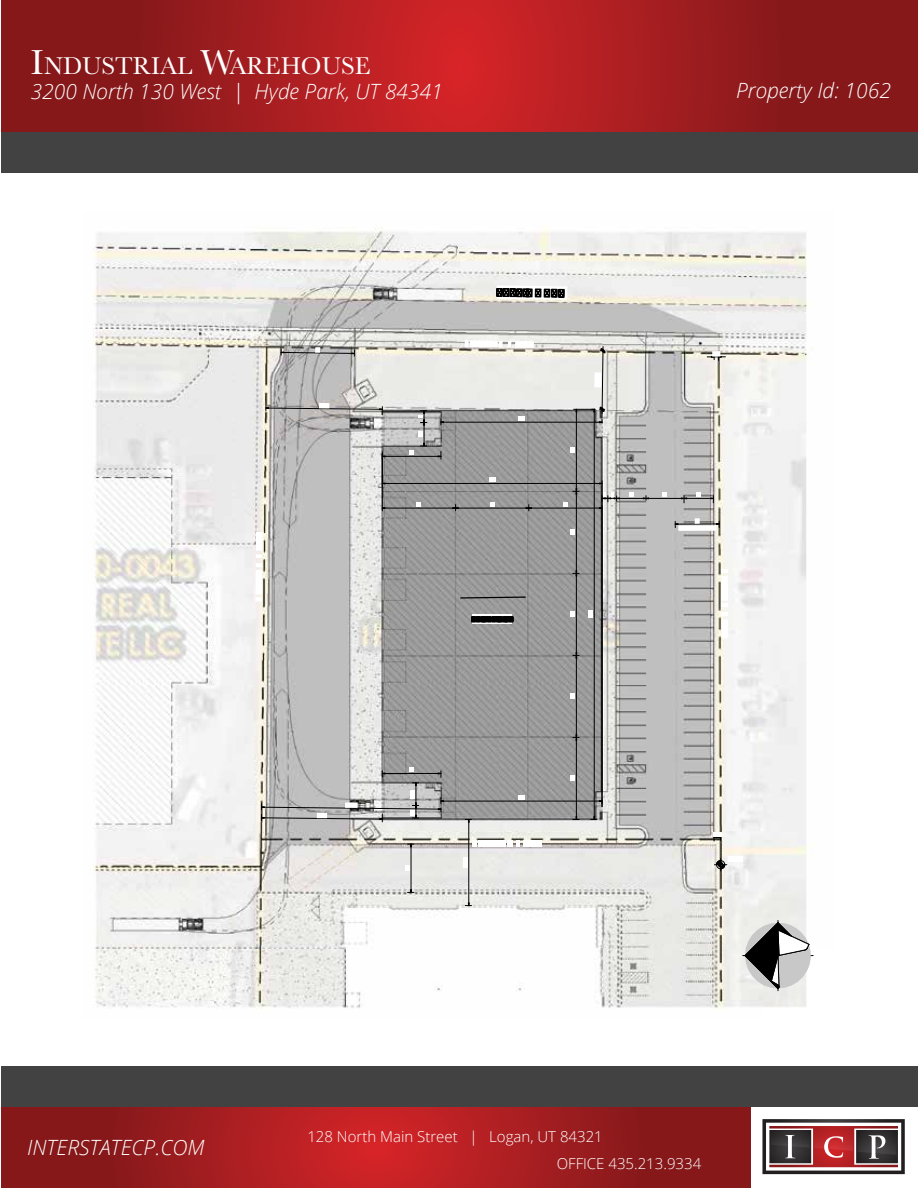
<style>
.page{position:relative;width:918px;height:1188px;background:#fff}
.page>*{position:absolute;margin:0;border:0;box-sizing:border-box;transform-origin:0 0}
.t1{font:25.2px "Baskerville";color:#fff}
.t2{font:italic 300 21px "Open Sans";color:#fff}
.t3{font:300 15px/26.7px "Open Sans";color:#fff}
.s1{font-size:36px}
</style>
<div class="page">
<svg style="left:1px;top:1106px;width:750px;height:82px;background:#a01d1f"></svg>
<svg style="left:1px;top:0;width:917px;height:132px;background:#a21c1f"></svg>
<svg style="left:762px;top:1119px;width:143px;height:55px"></svg>
<svg style="left:771px;top:1131px;width:39px;height:17px"></svg>
<svg style="left:814px;top:1127px;width:39px;height:24px"></svg>
<svg style="left:858px;top:1131px;width:38px;height:24px"></svg>
<div style="left:1px;top:1066px;width:917px;height:40px;background:#434243"></div>
<div style="left:1px;top:132px;width:917px;height:41px;background:#434243"></div>
<img style="left:93px;top:227px;width:721px;height:782px">
<svg style="left:714px;top:859px;width:13px;height:12px"></svg>
<div style="left:728px;top:856px;width:15px;height:5px;background:#fff"></div>
<svg style="left:516px;top:840px;width:4px;height:7px"></svg>
<div style="left:478px;top:840px;width:28px;height:7px;background:#fff"></div>
<div style="left:523px;top:840px;width:19px;height:7px;background:#fff"></div>
<svg style="left:473px;top:840px;width:4px;height:7px"></svg>
<div style="left:507px;top:840px;width:6px;height:7px;background:#fff"></div>
<svg style="left:460px;top:596px;width:66px;height:3px"></svg>
<div style="left:470px;top:340px;width:28px;height:7px;background:#fff"></div>
<div style="left:515px;top:341px;width:19px;height:7px;background:#fff"></div>
<svg style="left:465px;top:340px;width:4px;height:7px"></svg>
<svg style="left:499px;top:341px;width:12px;height:6px"></svg>
<div style="left:255px;top:570px;width:7px;height:25px;background:#fff"></div>
<div style="left:256px;top:532px;width:7px;height:19px;background:#fff"></div>
<svg style="left:255px;top:597px;width:7px;height:5px"></svg>
<svg style="left:256px;top:554px;width:6px;height:13px"></svg>
<div style="left:721px;top:576px;width:7px;height:25px;background:#fff"></div>
<div style="left:721px;top:619px;width:7px;height:19px;background:#fff"></div>
<svg style="left:721px;top:569px;width:7px;height:4px"></svg>
<svg style="left:721px;top:603px;width:7px;height:13px"></svg>
<hr style="left:675px;top:524px;width:44px;height:1px;background:#000">
<svg style="left:716px;top:521px;width:4px;height:7px"></svg>
<svg style="left:675px;top:521px;width:3px;height:7px"></svg>
<div style="left:678px;top:525px;width:38px;height:6px;background:#fff"></div>
<svg style="left:695px;top:518px;width:5px;height:6px"></svg>
<hr style="left:382px;top:508px;width:74px;height:1px;background:#000">
<hr style="left:382px;top:454px;width:1px;height:54px;background:#000">
<hr style="left:456px;top:508px;width:73px;height:1px;background:#000">
<svg style="left:452px;top:505px;width:7px;height:6px"></svg>
<hr style="left:529px;top:508px;width:73px;height:1px;background:#000">
<svg style="left:526px;top:505px;width:6px;height:6px"></svg>
<svg style="left:563px;top:502px;width:5px;height:5px"></svg>
<svg style="left:490px;top:502px;width:5px;height:5px"></svg>
<svg style="left:416px;top:502px;width:5px;height:5px"></svg>
<hr style="left:576px;top:737px;width:1px;height:82px;background:#000">
<svg style="left:573px;top:816px;width:6px;height:4px"></svg>
<hr style="left:576px;top:655px;width:1px;height:82px;background:#000">
<svg style="left:573px;top:734px;width:6px;height:7px"></svg>
<hr style="left:576px;top:573px;width:1px;height:82px;background:#000">
<svg style="left:573px;top:652px;width:6px;height:6px"></svg>
<hr style="left:576px;top:491px;width:1px;height:82px;background:#000">
<svg style="left:573px;top:570px;width:6px;height:6px"></svg>
<hr style="left:576px;top:409px;width:1px;height:82px;background:#000">
<svg style="left:573px;top:488px;width:6px;height:6px"></svg>
<svg style="left:571px;top:448px;width:4px;height:5px"></svg>
<svg style="left:571px;top:530px;width:4px;height:5px"></svg>
<svg style="left:571px;top:612px;width:4px;height:5px"></svg>
<svg style="left:571px;top:694px;width:4px;height:5px"></svg>
<svg style="left:571px;top:776px;width:4px;height:5px"></svg>
<hr style="left:594px;top:409px;width:1px;height:410px;background:#000">
<svg style="left:591px;top:816px;width:6px;height:4px"></svg>
<svg style="left:589px;top:611px;width:4px;height:7px"></svg>
<hr style="left:382px;top:483px;width:220px;height:1px;background:#000">
<hr style="left:382px;top:452px;width:1px;height:31px;background:#000">
<hr style="left:602px;top:483px;width:1px;height:324px;background:#000">
<svg style="left:489px;top:478px;width:7px;height:4px"></svg>
<svg style="left:472px;top:615px;width:40px;height:9px"></svg>
<svg style="left:471px;top:616px;width:42px;height:6px"></svg>
<hr style="left:441px;top:422px;width:161px;height:1px;background:#000">
<svg style="left:441px;top:419px;width:3px;height:6px"></svg>
<svg style="left:518px;top:416px;width:7px;height:5px"></svg>
<hr style="left:441px;top:801px;width:161px;height:1px;background:#000">
<svg style="left:599px;top:799px;width:4px;height:5px"></svg>
<svg style="left:518px;top:795px;width:7px;height:5px"></svg>
<hr style="left:469px;top:819px;width:1px;height:87px;background:#000">
<svg style="left:465px;top:903px;width:7px;height:3px"></svg>
<svg style="left:465px;top:819px;width:7px;height:4px"></svg>
<div style="left:463px;top:857px;width:5px;height:11px;background:#fff"></div>
<svg style="left:574px;top:346px;width:34px;height:77px;background:#cac9c5"></svg>
<div style="left:594px;top:372px;width:7px;height:15px;background:#fff"></div>
<svg style="left:265px;top:405px;width:118px;height:10px"></svg>
<div style="left:319px;top:403px;width:10px;height:5px;background:#fff"></div>
<svg style="left:707px;top:354px;width:18px;height:6px"></svg>
<div style="left:712px;top:351px;width:8px;height:6px;background:#fff"></div>
<svg style="left:713px;top:832px;width:8px;height:9px"></svg>
<hr style="left:382px;top:456px;width:59px;height:1px;background:#000">
<svg style="left:438px;top:451px;width:4px;height:8px"></svg>
<svg style="left:409px;top:410px;width:18px;height:45px"></svg>
<svg style="left:261px;top:768px;width:183px;height:54px;background:#b0b0af"></svg>
<hr style="left:411px;top:844px;width:1px;height:48px;background:#000">
<svg style="left:408px;top:889px;width:6px;height:4px"></svg>
<svg style="left:408px;top:844px;width:6px;height:3px"></svg>
<svg style="left:405px;top:866px;width:5px;height:5px"></svg>
<hr style="left:646px;top:498px;width:38px;height:1px;background:#000">
<svg style="left:599px;top:493px;width:50px;height:16px"></svg>
<svg style="left:663px;top:493px;width:4px;height:4px"></svg>
<svg style="left:681px;top:493px;width:33px;height:10px"></svg>
<svg style="left:281px;top:347px;width:74px;height:9px"></svg>
<svg style="left:743px;top:920px;width:70px;height:71px"></svg>
<svg style="left:496px;top:285px;width:71px;height:15px"></svg>
<p class="t1" style="left:31px;top:49px;width:341px"><span class="s1">I</span>NDUSTRIAL <span class="s1">W</span>AREHOUSE</p>
<p class="t2" style="left:31px;top:77px;width:414px">3200 North 130 West | Hyde Park, UT 84341</p>
<p class="t2" style="left:736px;top:76px;width:156px">Property Id: 1062</p>
<p class="t2" style="left:27px;top:1133px;width:179px">INTERSTATECP.COM</p>
<p class="t3" style="left:557px;top:1123px;width:146px;text-indent:-249px">128 North Main Street | Logan, UT 84321<br>OFFICE 435.213.9334</p>
</div>
